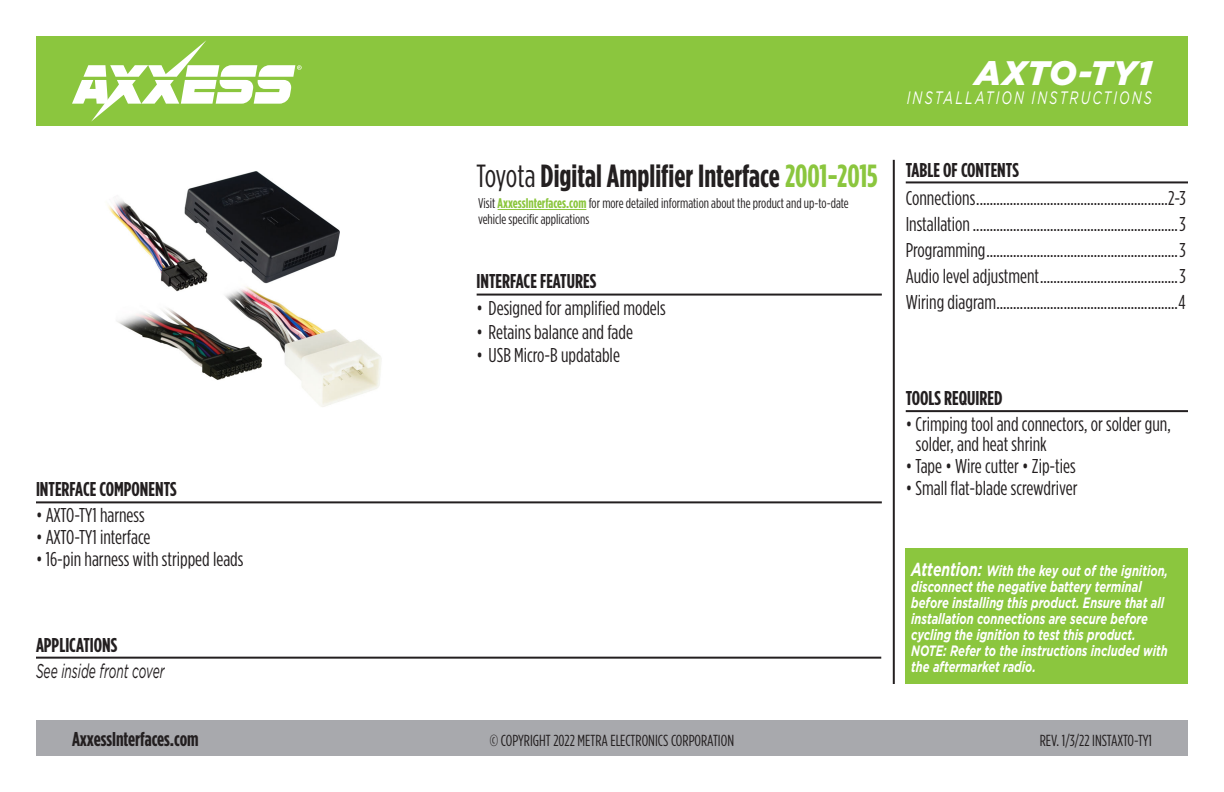
<style>
.page{position:relative;width:1224px;height:792px;background:#fff}
.page>*{position:absolute;margin:0;border:0;box-sizing:border-box;transform-origin:0 0}
.t1{font:italic 900 34px "Gotham";letter-spacing:.03em;color:#fff}
.t2{font:700 32px "Gotham Condensed";color:#231f20}
.TOC_body{font:20px "Gotham Condensed";color:#231f20}
.kit_feat_comp_bullet{font:20px "Gotham Condensed";color:#231f20}
.tools_needed_bullets{font:20px/20px "Gotham Condensed";color:#231f20}
.cover_subheads{font:700 20px "Gotham Condensed";color:#231f20}
.body_copy{font:italic 20px "Gotham";color:#231f20;scale:.6 1}
.t3{font:italic 18px "Gotham";letter-spacing:.165em;color:#fff;scale:.7 1}
.t4{font:16px "Gotham Condensed";color:#231f20}
.t5{font:italic 700 15px/16px "Gotham";color:#fff;scale:.74 1}
.Figure_X{font:14px/16px "Gotham Condensed";color:#231f20}
.s1{font-weight:400}
.s2{color:#8bc63e}
.s3{font-weight:700;color:#8bc63e}
.s4{font-size:18.8px}
</style>
<div class="page">
<div style="left:36px;top:720px;width:1152px;height:36px;background:#a8a9ad"></div>
<hr style="left:893px;top:160px;width:2px;height:524px;background:#231f20">
<div style="left:36px;top:36px;width:1152px;height:90px;background:#8bc63e"></div>
<svg style="left:72px;top:40px;width:230px;height:82px"></svg>
<div style="left:906px;top:549px;width:282px;height:135px;background:#8bc63e"></div>
<hr style="left:477px;top:294px;width:405px;height:2px;background:#231f20">
<hr style="left:36px;top:501px;width:846px;height:2px;background:#231f20">
<hr style="left:906px;top:410px;width:282px;height:2px;background:#231f20">
<hr style="left:906px;top:181px;width:282px;height:2px;background:#231f20">
<hr style="left:36px;top:657px;width:845px;height:2px;background:#231f20">
<img style="left:107px;top:171px;width:275px;height:236px">
<hr style="left:498px;top:209px;width:88px;height:1px;background:#8bc63e">
<p class="cover_subheads" style="left:36px;top:478px;width:142px">INTERFACE COMPONENTS</p>
<p class="kit_feat_comp_bullet" style="left:36px;top:505px;width:110px">• AXTO-TY1 harness</p>
<p class="kit_feat_comp_bullet" style="left:36px;top:527px;width:116px">• AXTO-TY1 interface</p>
<p class="kit_feat_comp_bullet" style="left:36px;top:549px;width:209px">• 16-pin harness with stripped leads</p>
<p class="cover_subheads" style="left:36px;top:634px;width:83px">APPLICATIONS</p>
<p class="body_copy" style="left:36px;top:660px;width:216px">See inside front cover</p>
<p class="t2" style="left:477px;top:158px;width:403px"><span class="s1">Toyota</span> Digital Amplifier Interface <span class="s2">2001-2015</span></p>
<p class="Figure_X" style="left:478px;top:195px;width:372px">Visit <span class="s3">AxxessInterfaces.com</span> for more detailed information about the product and up-to-date vehicle specific applications</p>
<p class="cover_subheads" style="left:477px;top:270px;width:121px">INTERFACE FEATURES</p>
<p class="kit_feat_comp_bullet" style="left:477px;top:297px;width:191px">• Designed for amplified models</p>
<p class="kit_feat_comp_bullet" style="left:477px;top:321px;width:158px">• Retains balance and fade</p>
<p class="kit_feat_comp_bullet" style="left:477px;top:345px;width:145px">• USB Micro-B updatable</p>
<h1 class="t1" style="left:975px;top:53px;width:179px">AXTO-TY1</h1>
<p class="t3" style="left:907px;top:88px;width:352px">INSTALLATION INSTRUCTIONS</p>
<p class="cover_subheads" style="left:906px;top:158px;width:115px">TABLE OF CONTENTS</p>
<p class="TOC_body" style="left:906px;top:187px;width:282px">Connections.........................................................2-3</p>
<p class="TOC_body" style="left:906px;top:213px;width:282px">Installation.............................................................3</p>
<p class="TOC_body" style="left:906px;top:239px;width:282px">Programming.........................................................3</p>
<p class="TOC_body" style="left:906px;top:265px;width:282px">Audio level adjustment.........................................3</p>
<p class="TOC_body" style="left:906px;top:291px;width:281px">Wiring diagram......................................................4</p>
<p class="cover_subheads" style="left:906px;top:387px;width:98px">TOOLS REQUIRED</p>
<p class="tools_needed_bullets" style="left:916px;top:414px;width:257px;text-indent:-10px">• Crimping tool and connectors, or solder gun, solder, and heat shrink</p>
<p class="tools_needed_bullets" style="left:906px;top:456px;width:172px">• Tape • Wire cutter • Zip-ties</p>
<p class="tools_needed_bullets" style="left:906px;top:478px;width:173px">• Small flat-blade screwdriver</p>
<p class="t5" style="left:911px;top:563px;width:349px"><span class="s4">Attention:</span> With the key out of the ignition, disconnect the negative battery terminal before installing this product. Ensure that all installation connections are secure before cycling the ignition to test this product.<br>NOTE: Refer to the instructions included with the aftermarket radio.</p>
<p class="cover_subheads" style="left:72px;top:728px;width:128px">AxxessInterfaces.com</p>
<p class="t4" style="left:490px;top:732px;width:246px">© COPYRIGHT 2022 METRA ELECTRONICS CORPORATION</p>
<p class="t4" style="left:1040px;top:732px;width:114px">REV. 1/3/22 INSTAXTO-TY1</p>
</div>
